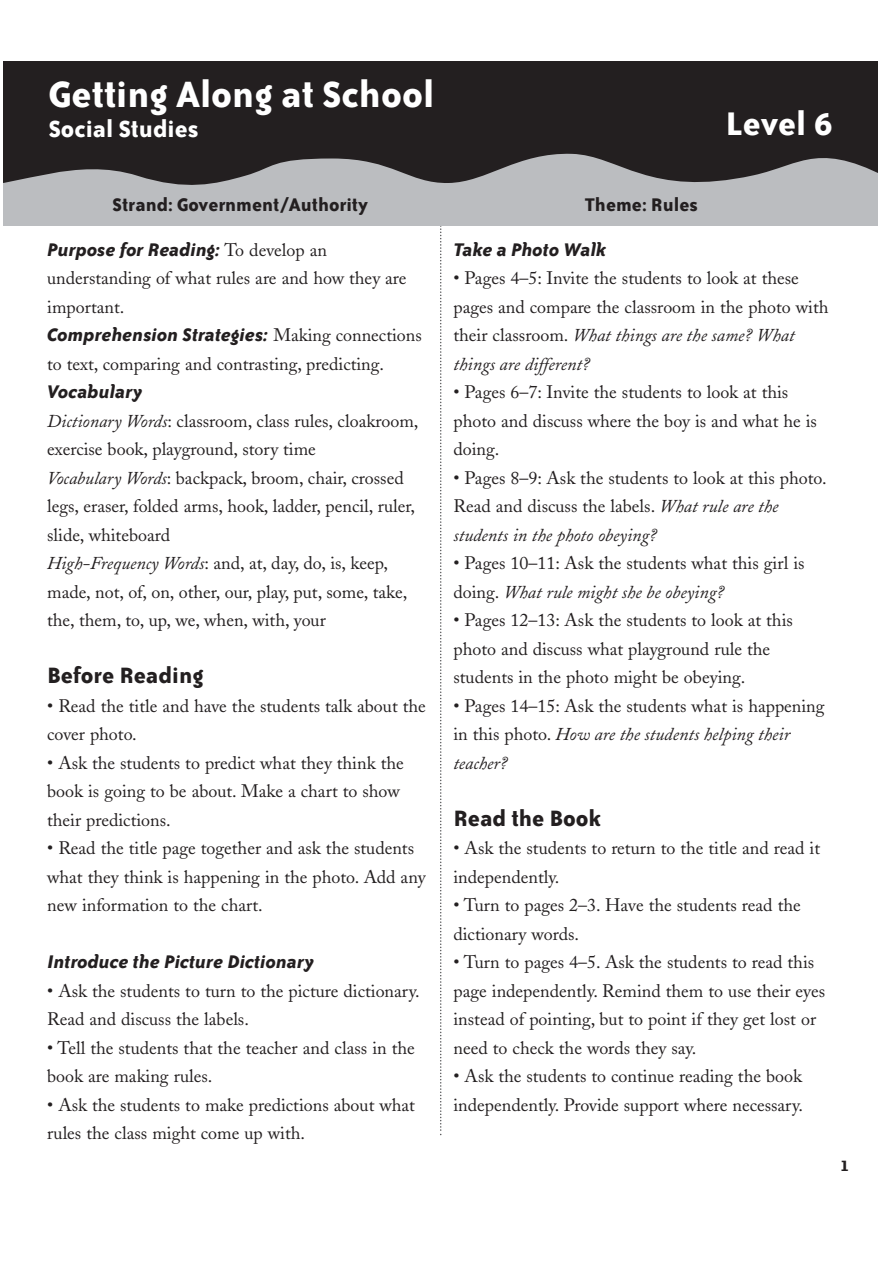
<style>
.page{position:relative;width:893px;height:1263px;background:#fff}
.page>*{position:absolute;margin:0;border:0;box-sizing:border-box;transform-origin:0 0}
.t1{font:700 42px "Bailey Sans ITC";color:#fff}
.t2{font:700 37.5px "Bailey Sans ITC";color:#fff}
.t3{font:700 27px "Bailey Sans ITC";color:#fff}
.t4{font:700 25.5px "Bailey Sans ITC";color:#231f20}
.t5{font:italic 700 21px "Bailey Sans ITC";color:#231f20}
.t6{font:700 21px "Bailey Sans ITC";color:#231f20}
.t7{font:18px/28.5px "Adobe Caslon";color:#231f20}
.t8{font:700 18px "Bailey Sans ITC";color:#231f20}
.s1{font-family:"Adobe Caslon";font-weight:400;font-style:normal;font-size:18px}
.s2{font-style:italic}
</style>
<div class="page">
<svg style="left:440px;top:226px;width:1px;height:909px"></svg>
<div style="left:3px;top:62px;width:875px;height:164px;background:#bbbdc0"></div>
<svg style="left:3px;top:62px;width:875px;height:123px;fill:#231f20"></svg>
<h1 class="t1" style="left:49px;top:77px;width:387px">Getting Along at School</h1>
<h3 class="t3" style="left:49px;top:118px;width:151px">Social Studies</h3>
<h2 class="t2" style="left:725px;top:108px;width:109px">Level 6</h2>
<p class="t6" style="left:113px;top:197px;width:257px">Strand: Government/Authority</p>
<p class="t6" style="left:584px;top:197px;width:115px">Theme: Rules</p>
<p class="t5" style="left:47px;top:241px;width:281px">Purpose for Reading: <span class="s1">To develop an</span></p>
<p class="t7" style="left:47px;top:266px;width:361px">understanding of what rules are and how they are important.</p>
<p class="t5" style="left:47px;top:326px;width:376px">Comprehension Strategies: <span class="s1">Making connections</span></p>
<p class="t7" style="left:47px;top:351px;width:338px">to text, comparing and contrasting, predicting.</p>
<p class="t5" style="left:47px;top:383px;width:97px">Vocabulary</p>
<p class="t7" style="left:47px;top:408px;width:373px"><span class="s2">Dictionary Words</span>: classroom, class rules, cloakroom, exercise book, playground, story time<br><span class="s2">Vocabulary Words</span>: backpack, broom, chair, crossed legs, eraser, folded arms, hook, ladder, pencil, ruler, slide, whiteboard<br><span class="s2">High-Frequency Words</span>: and, at, day, do, is, keep, made, not, of, on, other, our, play, put, some, take, the, them, to, up, we, when, with, your</p>
<h3 class="t4" style="left:47px;top:665px;width:158px">Before Reading</h3>
<p class="t7" style="left:47px;top:693px;width:380px">• Read the title and have the students talk about the cover photo.</p>
<p class="t7" style="left:47px;top:750px;width:358px">• Ask the students to predict what they think the book is going to be about. Make a chart to show their predictions.</p>
<p class="t7" style="left:47px;top:836px;width:380px">• Read the title page together and ask the students what they think is happening in the photo. Add any new information to the chart.</p>
<p class="t5" style="left:47px;top:953px;width:268px">Introduce the Picture Dictionary</p>
<p class="t7" style="left:47px;top:978px;width:374px">• Ask the students to turn to the picture dictionary.<br>Read and discuss the labels.</p>
<p class="t7" style="left:47px;top:1035px;width:369px">• Tell the students that the teacher and class in the book are making rules.</p>
<p class="t7" style="left:47px;top:1092px;width:369px">• Ask the students to make predictions about what rules the class might come up with.</p>
<p class="t5" style="left:453px;top:241px;width:154px">Take a Photo Walk</p>
<p class="t7" style="left:453px;top:266px;width:376px">• Pages 4–5: Invite the students to look at these pages and compare the classroom in the photo with their classroom. <span class="s2">What things are the same? What things are different?</span></p>
<p class="t7" style="left:453px;top:380px;width:365px">• Pages 6–7: Invite the students to look at this photo and discuss where the boy is and what he is doing.</p>
<p class="t7" style="left:453px;top:465px;width:374px">• Pages 8–9: Ask the students to look at this photo.<br>Read and discuss the labels. <span class="s2">What rule are the students in the photo obeying?</span></p>
<p class="t7" style="left:453px;top:551px;width:353px">• Pages 10–11: Ask the students what this girl is doing. <span class="s2">What rule might she be obeying?</span></p>
<p class="t7" style="left:453px;top:608px;width:341px">• Pages 12–13: Ask the students to look at this photo and discuss what playground rule the students in the photo might be obeying.</p>
<p class="t7" style="left:453px;top:693px;width:372px">• Pages 14–15: Ask the students what is happening in this photo. <span class="s2">How are the students helping their teacher?</span></p>
<h3 class="t4" style="left:453px;top:808px;width:149px">Read the Book</h3>
<p class="t7" style="left:453px;top:836px;width:368px">• Ask the students to return to the title and read it independently.</p>
<p class="t7" style="left:453px;top:893px;width:349px">• Turn to pages 2–3. Have the students read the dictionary words.</p>
<p class="t7" style="left:453px;top:950px;width:373px">• Turn to pages 4–5. Ask the students to read this page independently. Remind them to use their eyes instead of pointing, but to point if they get lost or need to check the words they say.</p>
<p class="t7" style="left:453px;top:1064px;width:351px">• Ask the students to continue reading the book independently. Provide support where necessary.</p>
<p class="t8" style="left:840px;top:1158px;width:11px">1</p>
</div>
